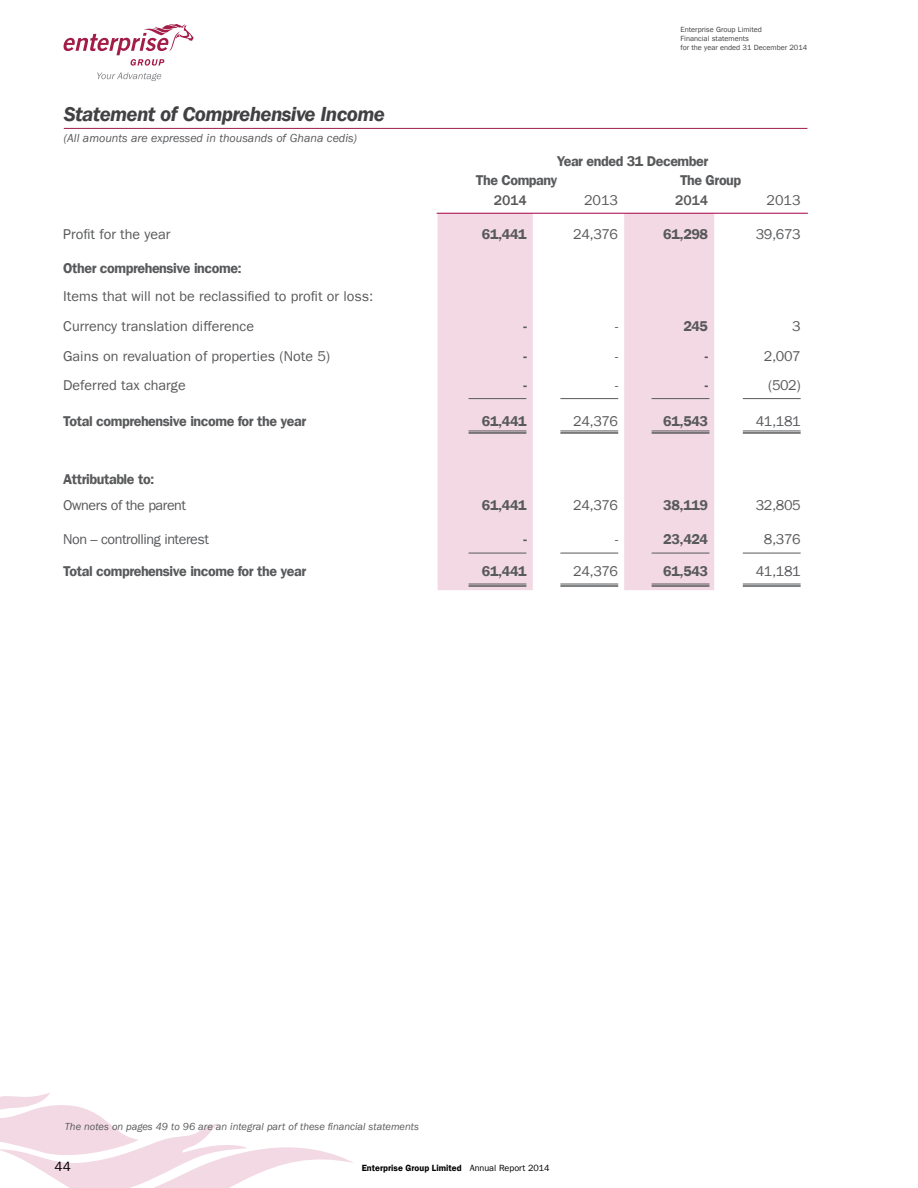
<style>
.page{position:relative;width:918px;height:1188px;background:#fff}
.page>*{position:absolute;margin:0;border:0;box-sizing:border-box;transform-origin:0 0}
.t1{font:italic 600 21px "Franklin Gothic LT";letter-spacing:-.03em;color:#414042}
.t2{font:14.25px/29.7px "Franklin Gothic LT";color:#58595b}
.t3{font:600 14.25px/19.5px "Franklin Gothic LT";letter-spacing:-.03em;color:#58595b}
.t4{font:14.25px "Franklin Gothic LT";letter-spacing:-.03em;color:#58595b}
.t5{font:500 14.25px "Franklin Gothic";letter-spacing:-.005em;color:#58595b}
.t6{font:13.5px "Franklin Gothic LT";color:#000}
.t7{font:italic 12px "Franklin Gothic LT";color:#58595b}
.t8{font:italic 10.5px "Franklin Gothic LT";color:#58595b}
.t9{font:600 9px "Franklin Gothic LT";color:#000}
.t10{font:7.5px/9px "Franklin Gothic LT";color:#414042}
.s1{font-weight:400}
</style>
<div class="page">
<svg style="left:0;top:1093px;width:353px;height:95px"></svg>
<svg style="left:63px;top:24px;width:131px;height:42px"></svg>
<svg style="left:97px;top:72px;width:64px;height:9px"></svg>
<hr style="left:64px;top:128px;width:743px;height:1px;background:#a31c48">
<svg style="left:438px;top:214px;width:276px;height:376px;fill:#f2d9e3"></svg>
<hr style="left:437px;top:213px;width:371px;height:1px;background:#a30045">
<hr style="left:743px;top:584px;width:58px;height:1px;background:#58595b">
<hr style="left:743px;top:585px;width:58px;height:2px;background:#58595b">
<hr style="left:743px;top:431px;width:58px;height:1px;background:#58595b">
<hr style="left:743px;top:432px;width:58px;height:2px;background:#58595b">
<hr style="left:743px;top:553px;width:58px;height:1px;background:#58595b">
<hr style="left:743px;top:398px;width:58px;height:1px;background:#58595b">
<hr style="left:652px;top:584px;width:57px;height:1px;background:#58595b">
<hr style="left:652px;top:585px;width:57px;height:2px;background:#58595b">
<hr style="left:652px;top:431px;width:57px;height:1px;background:#58595b">
<hr style="left:652px;top:432px;width:57px;height:2px;background:#58595b">
<hr style="left:652px;top:553px;width:57px;height:1px;background:#58595b">
<hr style="left:652px;top:398px;width:57px;height:1px;background:#58595b">
<hr style="left:560px;top:584px;width:58px;height:1px;background:#58595b">
<hr style="left:560px;top:585px;width:58px;height:2px;background:#58595b">
<hr style="left:560px;top:431px;width:58px;height:1px;background:#58595b">
<hr style="left:560px;top:432px;width:58px;height:2px;background:#58595b">
<hr style="left:560px;top:553px;width:58px;height:1px;background:#58595b">
<hr style="left:560px;top:398px;width:58px;height:1px;background:#58595b">
<hr style="left:469px;top:584px;width:57px;height:1px;background:#58595b">
<hr style="left:469px;top:585px;width:57px;height:2px;background:#58595b">
<hr style="left:469px;top:431px;width:57px;height:1px;background:#58595b">
<hr style="left:469px;top:432px;width:57px;height:2px;background:#58595b">
<hr style="left:469px;top:553px;width:57px;height:1px;background:#58595b">
<hr style="left:469px;top:398px;width:57px;height:1px;background:#58595b">
<h1 class="t1" style="left:64px;top:102px;width:323px">Statement of Comprehensive Income</h1>
<p class="t7" style="left:64px;top:132px;width:295px">(All amounts are expressed in thousands of Ghana cedis)</p>
<p class="t10" style="left:681px;top:25px;width:128px">Enterprise Group Limited<br>Financial statements<br>for the year ended 31 December 2014</p>
<p class="t3" style="left:476px;top:151px;width:234px;text-indent:81px">Year ended 31 December<br>The Company</p>
<p class="t3" style="left:680px;top:170px;width:63px">The Group</p>
<p class="t5" style="left:494px;top:192px;width:34px">2014</p>
<p class="t2" style="left:584px;top:186px;width:36px">2013</p>
<p class="t5" style="left:675px;top:192px;width:34px">2014</p>
<p class="t2" style="left:767px;top:186px;width:36px">2013</p>
<p class="t2" style="left:63px;top:220px;width:109px">Profit for the year</p>
<p class="t3" style="left:482px;top:225px;width:46px">61,441</p>
<p class="t2" style="left:573px;top:220px;width:46px">24,376</p>
<p class="t3" style="left:663px;top:225px;width:46px">61,298</p>
<p class="t2" style="left:756px;top:220px;width:46px">39,673</p>
<p class="t3" style="left:63px;top:259px;width:180px">Other comprehensive income:</p>
<p class="t2" style="left:63px;top:281px;width:312px">Items that will not be reclassified to profit or loss:<br>Currency translation difference</p>
<p class="t3" style="left:523px;top:316px;width:5px">-</p>
<p class="t2" style="left:615px;top:311px;width:5px">-</p>
<p class="t3" style="left:683px;top:316px;width:26px">245</p>
<p class="t2" style="left:792px;top:311px;width:10px">3</p>
<p class="t2" style="left:63px;top:341px;width:269px">Gains on revaluation of properties (Note 5)</p>
<p class="t3" style="left:523px;top:346px;width:5px">-</p>
<p class="t2" style="left:615px;top:341px;width:5px">-</p>
<p class="t3" style="left:705px;top:346px;width:5px">-</p>
<p class="t2" style="left:764px;top:341px;width:38px">2,007</p>
<p class="t2" style="left:63px;top:371px;width:124px">Deferred tax charge</p>
<p class="t3" style="left:523px;top:376px;width:5px">-</p>
<p class="t2" style="left:615px;top:371px;width:5px">-</p>
<p class="t3" style="left:705px;top:376px;width:5px">-</p>
<p class="t2" style="left:768px;top:371px;width:34px">(502)</p>
<p class="t3" style="left:63px;top:412px;width:245px">Total comprehensive income for the year</p>
<p class="t3" style="left:482px;top:412px;width:46px">61,441</p>
<p class="t2" style="left:573px;top:407px;width:46px">24,376</p>
<p class="t3" style="left:663px;top:412px;width:46px">61,543</p>
<p class="t2" style="left:756px;top:407px;width:46px">41,181</p>
<p class="t3" style="left:63px;top:469px;width:93px">Attributable to:</p>
<p class="t4" style="left:63px;top:497px;width:124px">Owners of the parent</p>
<p class="t3" style="left:482px;top:495px;width:46px">61,441</p>
<p class="t2" style="left:573px;top:490px;width:46px">24,376</p>
<p class="t3" style="left:663px;top:495px;width:46px">38,119</p>
<p class="t2" style="left:756px;top:490px;width:46px">32,805</p>
<p class="t4" style="left:63px;top:531px;width:147px">Non – controlling interest</p>
<p class="t3" style="left:523px;top:529px;width:5px">-</p>
<p class="t2" style="left:615px;top:524px;width:5px">-</p>
<p class="t3" style="left:663px;top:529px;width:46px">23,424</p>
<p class="t2" style="left:764px;top:524px;width:38px">8,376</p>
<p class="t3" style="left:63px;top:561px;width:245px">Total comprehensive income for the year</p>
<p class="t3" style="left:482px;top:561px;width:46px">61,441</p>
<p class="t2" style="left:573px;top:556px;width:46px">24,376</p>
<p class="t3" style="left:663px;top:561px;width:46px">61,543</p>
<p class="t2" style="left:756px;top:556px;width:46px">41,181</p>
<p class="t8" style="left:65px;top:1121px;width:356px">The notes on pages 49 to 96 are an integral part of these financial statements</p>
<p class="t6" style="left:55px;top:1158px;width:18px">44</p>
<p class="t9" style="left:362px;top:1162px;width:189px">Enterprise Group Limited <span class="s1">Annual Report 2014</span></p>
</div>
